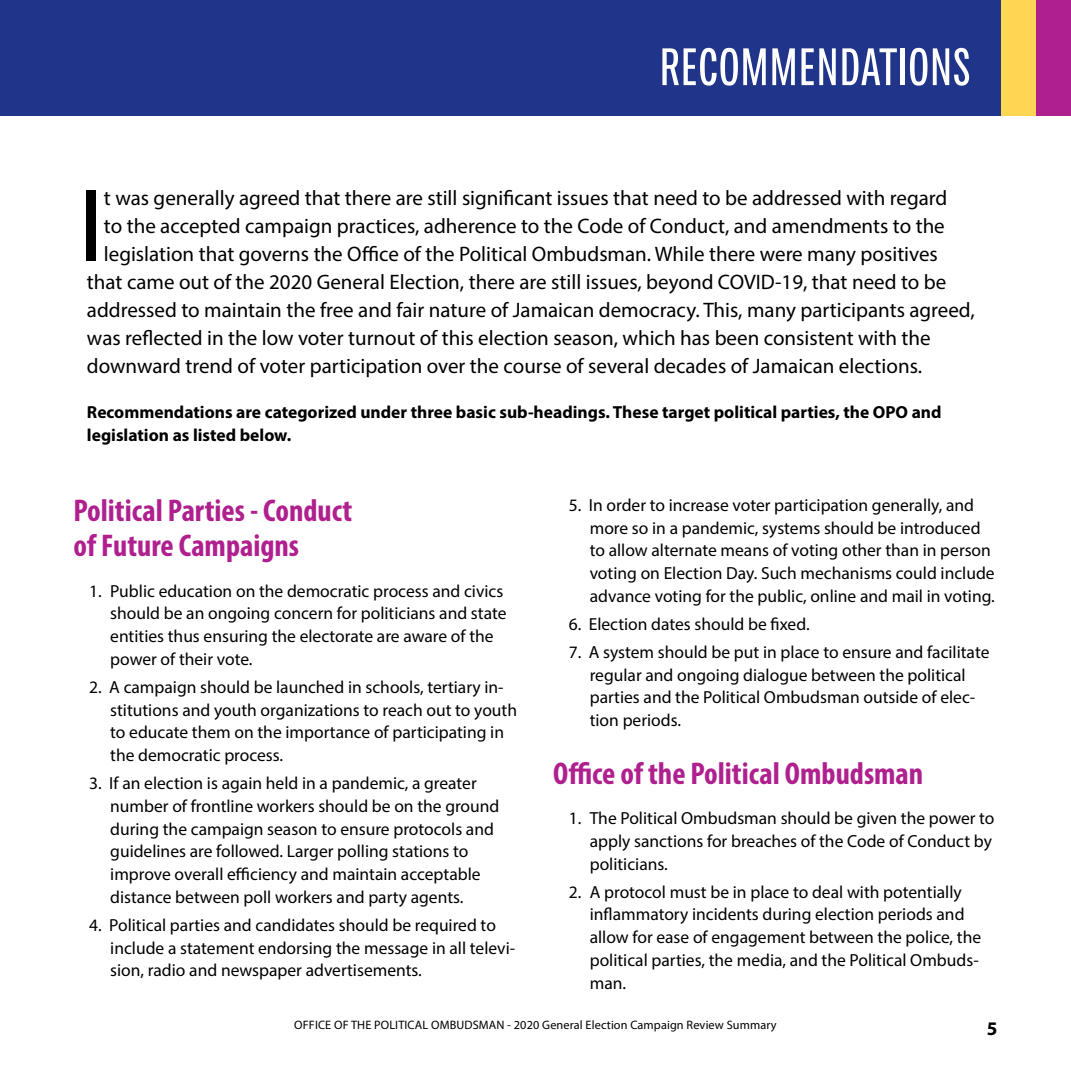
<style>
.page{position:relative;width:1071px;height:1071px;background:#fff}
.page>*{position:absolute;margin:0;border:0;box-sizing:border-box;transform-origin:0 0}
.t1{font:104.12px "Myriad Pro";color:#000}
.t2{font:52.5px "Chartwell Pies";color:#fff}
.t3{font:700 condensed 31.5px/35px "Myriad Pro";color:#b01f8e}
.t4{font:21px "Myriad Pro";color:#000}
.t5{font:700 19.25px "Myriad Pro";color:#000}
.t6{font:17.5px/22.8px "Myriad Pro";color:#000}
.t7{font:700 17.5px/22.8px "Myriad Pro";color:#000}
.t8{font:12.25px "Myriad Pro";letter-spacing:.01em;color:#000}
</style>
<div class="page">
<div style="left:0;top:0;width:1002px;height:116px;background:#203589"></div>
<div style="left:1002px;top:0;width:34px;height:116px;background:#ffd654"></div>
<div style="left:1036px;top:0;width:35px;height:116px;background:#b01f8e"></div>
<h2 class="t2" style="left:659px;top:35px;width:313px">RECOMMENDATIONS</h2>
<h1 class="t1" style="left:79px;top:162px;width:26px">I</h1>
<p class="t4" style="left:104px;top:185px;width:845px">t was generally agreed that there are still significant issues that need to be addressed with regard</p>
<p class="t4" style="left:104px;top:213px;width:842px">to the accepted campaign practices, adherence to the Code of Conduct, and amendments to the</p>
<p class="t4" style="left:104px;top:241px;width:836px">legislation that governs the Office of the Political Ombudsman. While there were many positives</p>
<p class="t4" style="left:87px;top:269px;width:861px">that came out of the 2020 General Election, there are still issues, beyond COVID-19, that need to be</p>
<p class="t4" style="left:87px;top:297px;width:889px">addressed to maintain the free and fair nature of Jamaican democracy. This, many participants agreed,</p>
<p class="t4" style="left:87px;top:325px;width:845px">was reflected in the low voter turnout of this election season, which has been consistent with the</p>
<p class="t4" style="left:87px;top:353px;width:837px">downward trend of voter participation over the course of several decades of Jamaican elections.</p>
<p class="t7" style="left:87px;top:400px;width:856px">Recommendations are categorized under three basic sub-headings. These target political parties, the OPO and legislation as listed below.</p>
<h3 class="t3" style="left:74px;top:493px;width:280px">Political Parties - Conduct of Future Campaigns</h3>
<p class="t6" style="left:110px;top:579px;width:398px;text-indent:-21px">1. Public education on the democratic process and civics should be an ongoing concern for politicians and state entities thus ensuring the electorate are aware of the power of their vote.</p>
<p class="t6" style="left:110px;top:675px;width:408px;text-indent:-21px">2. A campaign should be launched in schools, tertiary in&shy;stitutions and youth organizations to reach out to youth to educate them on the importance of participating in the democratic process.</p>
<p class="t6" style="left:110px;top:772px;width:391px;text-indent:-21px">3. If an election is again held in a pandemic, a greater number of frontline workers should be on the ground during the campaign season to ensure protocols and guidelines are followed. Larger polling stations to improve overall efficiency and maintain acceptable distance between poll workers and party agents.</p>
<p class="t6" style="left:110px;top:913px;width:406px;text-indent:-21px">4. Political parties and candidates should be required to include a statement endorsing the message in all televi&shy;sion, radio and newspaper advertisements.</p>
<p class="t6" style="left:590px;top:493px;width:407px;text-indent:-21px">5. In order to increase voter participation generally, and more so in a pandemic, systems should be introduced to allow alternate means of voting other than in person voting on Election Day. Such mechanisms could include advance voting for the public, online and mail in voting.</p>
<p class="t6" style="left:569px;top:612px;width:242px">6. Election dates should be fixed.</p>
<p class="t6" style="left:590px;top:640px;width:401px;text-indent:-21px">7. A system should be put in place to ensure and facilitate regular and ongoing dialogue between the political parties and the Political Ombudsman outside of elec&shy;tion periods.</p>
<h3 class="t3" style="left:553px;top:755px;width:372px">Office of the Political Ombudsman</h3>
<p class="t6" style="left:590px;top:807px;width:406px;text-indent:-21px">1. The Political Ombudsman should be given the power to apply sanctions for breaches of the Code of Conduct by politicians.</p>
<p class="t6" style="left:590px;top:880px;width:393px;text-indent:-21px">2. A protocol must be in place to deal with potentially inflammatory incidents during election periods and allow for ease of engagement between the police, the political parties, the media, and the Political Ombuds&shy;man.</p>
<p class="t8" style="left:294px;top:1018px;width:484px">OFFICE OF THE POLITICAL OMBUDSMAN - 2020 General Election Campaign Review Summary</p>
<p class="t5" style="left:987px;top:1016px;width:12px">5</p>
</div>
